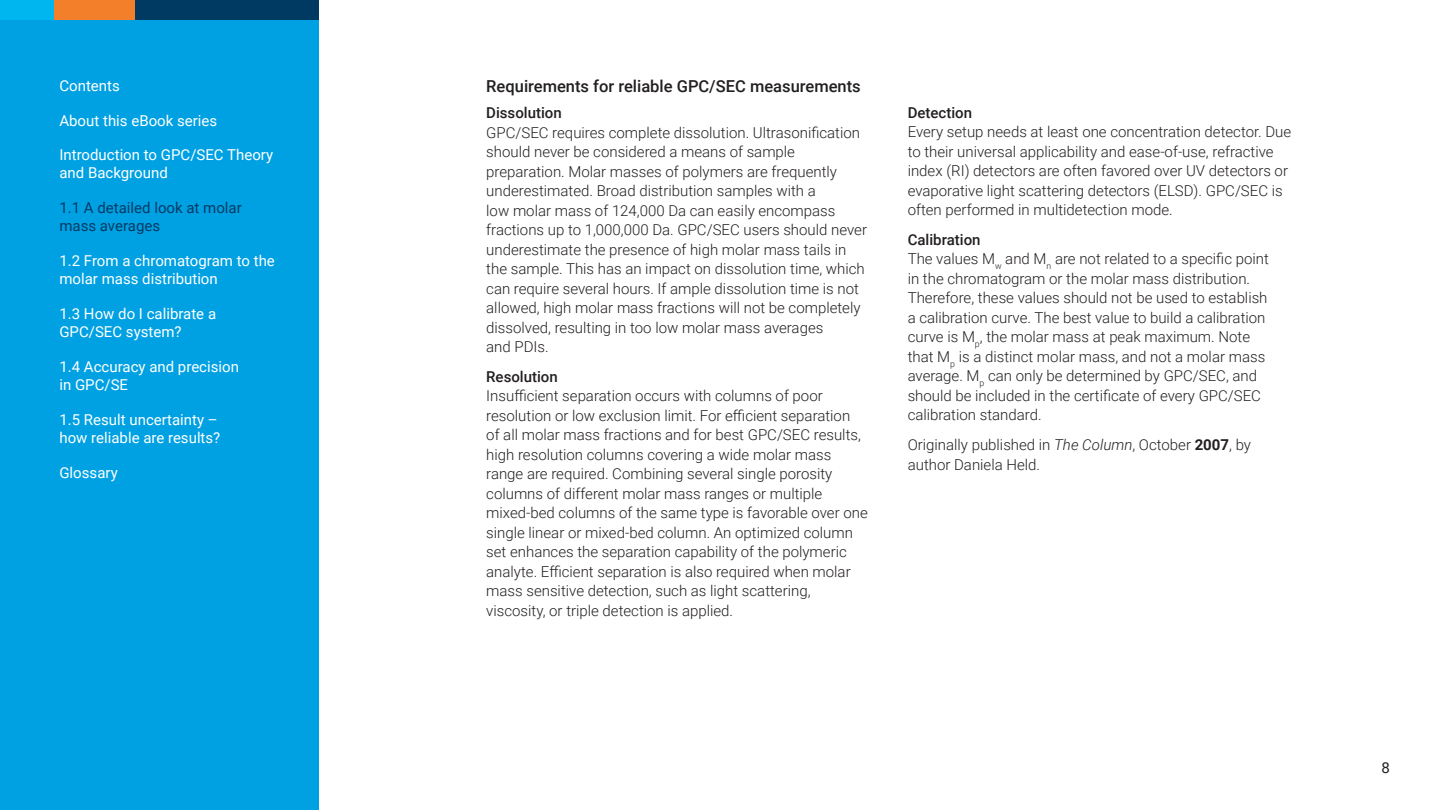
<style>
.page{position:relative;width:1441px;height:810px;background:#fff}
.page>*{position:absolute;margin:0;border:0;box-sizing:border-box;transform-origin:0 0}
.Header_2{font:500 16.5px "Roboto";color:#231f20}
.Body_text{font:300 15px/19.5px "Roboto";color:#231f20}
.Contents{font:15px/18px "Roboto";color:#fff}
.Contents-2{font:15px/18px "Roboto";color:#003a63}
.t1{font:15px "Roboto";color:#231f20}
.s1{font-weight:500}
.s2{font-style:italic}
.s3{font-weight:700}
</style>
<div class="page">
<div style="left:0;top:0;width:319px;height:810px;background:#00a1e3"></div>
<div style="left:0;top:0;width:54px;height:20px;background:#00b6ef"></div>
<div style="left:54px;top:0;width:81px;height:20px;background:#f47f2a"></div>
<div style="left:135px;top:0;width:184px;height:20px;background:#003a63"></div>
<p class="Contents" style="left:59px;top:76px;width:62px">Contents</p>
<p class="Contents" style="left:59px;top:111px;width:159px">About this eBook series</p>
<p class="Contents" style="left:59px;top:145px;width:215px">Introduction to GPC/SEC Theory and Background</p>
<p class="Contents-2" style="left:59px;top:198px;width:184px">1.1 A detailed look at molar mass averages</p>
<p class="Contents" style="left:59px;top:251px;width:217px">1.2 From a chromatogram to the molar mass distribution</p>
<p class="Contents" style="left:59px;top:304px;width:158px">1.3 How do I calibrate a<br>GPC/SEC system?</p>
<p class="Contents" style="left:59px;top:357px;width:181px">1.4 Accuracy and precision in GPC/SE</p>
<p class="Contents" style="left:59px;top:410px;width:162px">1.5 Result uncertainty – how reliable are results?</p>
<p class="Contents" style="left:59px;top:463px;width:60px">Glossary</p>
<p class="Header_2" style="left:486px;top:74px;width:376px">Requirements for reliable GPC/SEC measurements</p>
<p class="Body_text" style="left:486px;top:102px;width:382px"><span class="s1">Dissolution<br></span>GPC/SEC requires complete dissolution. Ultrasonification should never be considered a means of sample preparation. Molar masses of polymers are frequently underestimated. Broad distribution samples with a<br>low molar mass of 124,000 Da can easily encompass fractions up to 1,000,000 Da. GPC/SEC users should never underestimate the presence of high molar mass tails in the sample. This has an impact on dissolution time, which can require several hours. If ample dissolution time is not allowed, high molar mass fractions will not be completely dissolved, resulting in too low molar mass averages<br>and PDIs.</p>
<p class="Body_text" style="left:486px;top:366px;width:383px"><span class="s1">Resolution<br></span>Insufficient separation occurs with columns of poor resolution or low exclusion limit. For efficient separation<br>of all molar mass fractions and for best GPC/SEC results, high resolution columns covering a wide molar mass range are required. Combining several single porosity columns of different molar mass ranges or multiple mixed‑bed columns of the same type is favorable over one single linear or mixed-bed column. An optimized column set enhances the separation capability of the polymeric analyte. Efficient separation is also required when molar mass sensitive detection, such as light scattering, viscosity, or triple detection is applied.</p>
<p class="Body_text" style="left:907px;top:102px;width:385px"><span class="s1">Detection<br></span>Every setup needs at least one concentration detector. Due to their universal applicability and ease-of-use, refractive index (RI) detectors are often favored over UV detectors or evaporative light scattering detectors (ELSD). GPC/SEC is often performed in multidetection mode.</p>
<p class="Body_text" style="left:907px;top:229px;width:362px"><span class="s1">Calibration<br></span>The values M<sub>w</sub> and M<sub>n</sub> are not related to a specific point in the chromatogram or the molar mass distribution.<br>Therefore, these values should not be used to establish a calibration curve. The best value to build a calibration curve is M<sub>p</sub>, the molar mass at peak maximum. Note that M<sub>p</sub> is a distinct molar mass, and not a molar mass average. M<sub>p</sub> can only be determined by GPC/SEC, and should be included in the certificate of every GPC/SEC calibration standard.</p>
<p class="Body_text" style="left:907px;top:434px;width:345px">Originally published in <span class="s2">The Column</span>, October <span class="s3">2007</span>, by author Daniela Held.</p>
<p class="t1" style="left:1381px;top:757px;width:10px">8</p>
</div>
